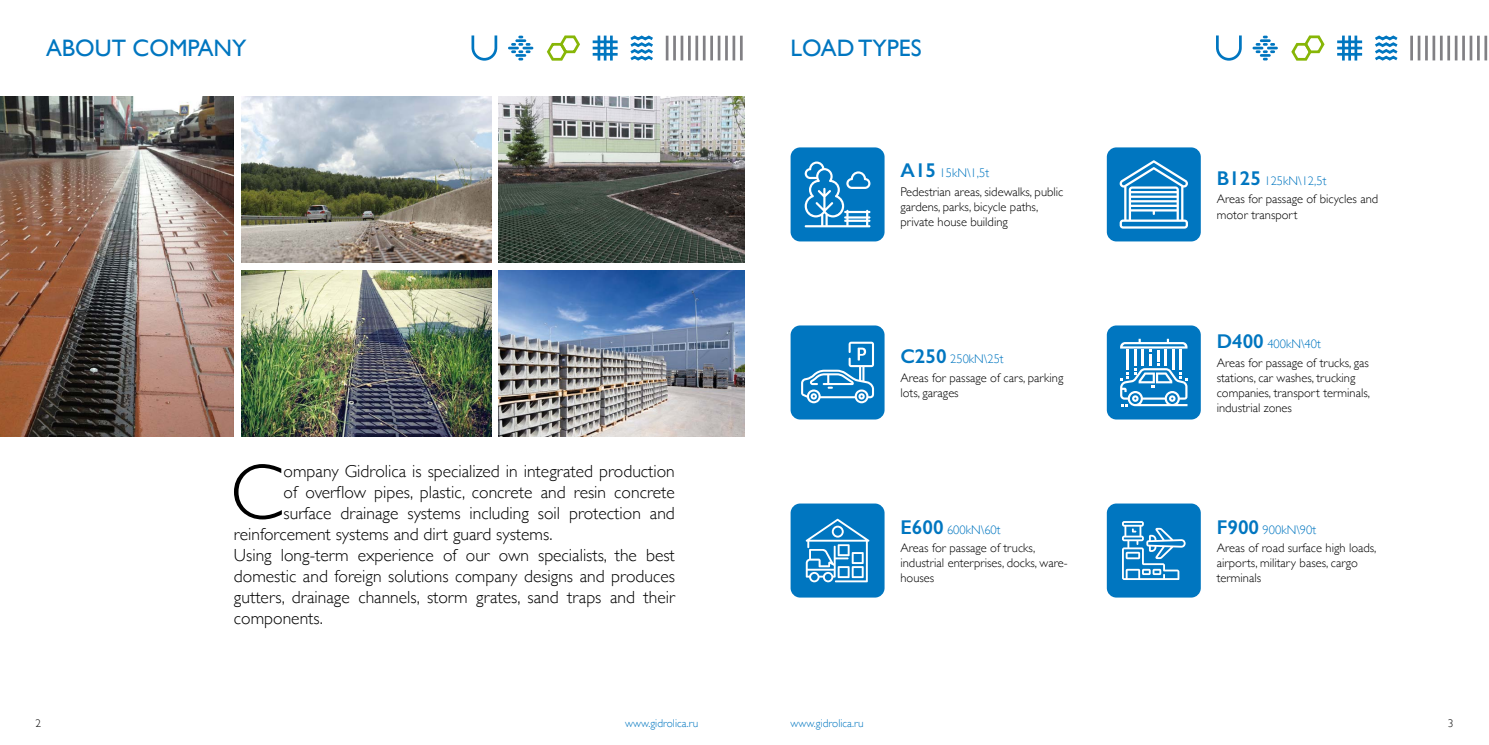
<style>
.page{position:relative;width:1489px;height:745px;background:#fff}
.page>*{position:absolute;margin:0;border:0;box-sizing:border-box;transform-origin:0 0}
.t1{font:300 79.12px "Gill Sans";color:#000}
.t2{font:23.75px "Gill Sans";color:#0076c0}
.t3{font:300 17.5px "Gill Sans";color:#000}
.t4{font:300 12.5px/18.5px "Gill Sans";color:#000}
.t5{font:300 11.25px "Gill Sans";color:#0076c0}
.t6{font:300 11.25px "Gill Sans";color:#000}
.s1{font-weight:600;font-size:20px;color:#0076c0}
.s2{color:#0076c0}
</style>
<div class="page">
<svg style="left:1375px;top:35px;width:23px;height:26px"></svg>
<svg style="left:1291px;top:35px;width:34px;height:26px"></svg>
<hr style="left:1410px;top:36px;width:2px;height:24px;background:#818084">
<hr style="left:1417px;top:36px;width:3px;height:24px;background:#818084">
<hr style="left:1424px;top:36px;width:3px;height:24px;background:#818084">
<hr style="left:1432px;top:36px;width:2px;height:24px;background:#818084">
<hr style="left:1439px;top:36px;width:3px;height:24px;background:#818084">
<hr style="left:1447px;top:36px;width:2px;height:24px;background:#818084">
<hr style="left:1454px;top:36px;width:3px;height:24px;background:#818084">
<hr style="left:1461px;top:36px;width:3px;height:24px;background:#818084">
<hr style="left:1469px;top:36px;width:3px;height:24px;background:#818084">
<hr style="left:1476px;top:36px;width:3px;height:24px;background:#818084">
<hr style="left:1484px;top:36px;width:2px;height:24px;background:#818084">
<hr style="left:1341px;top:36px;width:3px;height:24px;background:#0076c0">
<hr style="left:1348px;top:36px;width:2px;height:24px;background:#0076c0">
<hr style="left:1354px;top:36px;width:3px;height:24px;background:#0076c0">
<hr style="left:1336px;top:40px;width:25px;height:3px;background:#0076c0">
<hr style="left:1336px;top:47px;width:25px;height:2px;background:#0076c0">
<hr style="left:1336px;top:53px;width:25px;height:3px;background:#0076c0">
<svg style="left:1216px;top:35px;width:26px;height:26px"></svg>
<svg style="left:1252px;top:36px;width:25px;height:24px"></svg>
<svg style="left:630px;top:35px;width:23px;height:26px"></svg>
<svg style="left:546px;top:35px;width:34px;height:26px"></svg>
<hr style="left:665px;top:36px;width:3px;height:24px;background:#818084">
<hr style="left:673px;top:36px;width:3px;height:24px;background:#818084">
<hr style="left:680px;top:36px;width:3px;height:24px;background:#818084">
<hr style="left:688px;top:36px;width:2px;height:24px;background:#818084">
<hr style="left:695px;top:36px;width:3px;height:24px;background:#818084">
<hr style="left:702px;top:36px;width:3px;height:24px;background:#818084">
<hr style="left:710px;top:36px;width:3px;height:24px;background:#818084">
<hr style="left:717px;top:36px;width:3px;height:24px;background:#818084">
<hr style="left:725px;top:36px;width:2px;height:24px;background:#818084">
<hr style="left:732px;top:36px;width:3px;height:24px;background:#818084">
<hr style="left:740px;top:36px;width:2px;height:24px;background:#818084">
<hr style="left:597px;top:36px;width:3px;height:24px;background:#0076c0">
<hr style="left:603px;top:36px;width:3px;height:24px;background:#0076c0">
<hr style="left:610px;top:36px;width:2px;height:24px;background:#0076c0">
<hr style="left:592px;top:40px;width:25px;height:3px;background:#0076c0">
<hr style="left:592px;top:47px;width:25px;height:2px;background:#0076c0">
<hr style="left:592px;top:53px;width:25px;height:3px;background:#0076c0">
<svg style="left:471px;top:35px;width:27px;height:26px"></svg>
<svg style="left:508px;top:36px;width:25px;height:24px"></svg>
<div style="left:790px;top:147px;width:94px;height:94px;background:#0076c0;border-radius:10px"></div>
<svg style="left:804px;top:161px;width:66px;height:66px"></svg>
<div style="left:790px;top:325px;width:94px;height:94px;background:#0076c0;border-radius:10px"></div>
<svg style="left:801px;top:341px;width:73px;height:62px"></svg>
<div style="left:790px;top:503px;width:94px;height:94px;background:#0076c0;border-radius:10px"></div>
<svg style="left:805px;top:518px;width:64px;height:64px"></svg>
<div style="left:1106px;top:147px;width:94px;height:94px;background:#0076c0;border-radius:10px"></div>
<svg style="left:1119px;top:160px;width:68px;height:68px"></svg>
<div style="left:1106px;top:325px;width:94px;height:94px;background:#0076c0;border-radius:10px"></div>
<svg style="left:1120px;top:338px;width:67px;height:68px"></svg>
<div style="left:1106px;top:503px;width:94px;height:94px;background:#0076c0;border-radius:10px"></div>
<svg style="left:1122px;top:521px;width:63px;height:58px"></svg>
<img style="left:0;top:96px;width:234px;height:340px">
<img style="left:241px;top:96px;width:250px;height:166px">
<img style="left:499px;top:96px;width:245px;height:166px">
<img style="left:241px;top:270px;width:250px;height:166px">
<img style="left:499px;top:270px;width:245px;height:166px">
<h2 class="t2" style="left:46px;top:34px;width:202px">ABOUT COMPANY</h2>
<h2 class="t2" style="left:790px;top:34px;width:133px">LOAD TYPES</h2>
<p class="t4" style="left:900px;top:163px;width:164px"><span class="s1">A15</span> <span class="s2">15kN\1,5t<br></span>Pedestrian areas, sidewalks, public</p>
<p class="t4" style="left:900px;top:199px;width:139px;line-height:15px">gardens, parks, bicycle paths, private house building</p>
<h1 class="t1" style="left:230px;top:430px;width:55px">C</h1>
<h3 class="t3" style="left:284px;top:457px;width:393px">ompany Gidrolica is specialized in integrated production</h3>
<h3 class="t3" style="left:284px;top:478px;width:393px">of overflow pipes, plastic, concrete and resin concrete</h3>
<h3 class="t3" style="left:284px;top:499px;width:393px">surface drainage systems including soil protection and</h3>
<h3 class="t3" style="left:234px;top:520px;width:320px">reinforcement systems and dirt guard systems.</h3>
<h3 class="t3" style="left:234px;top:541px;width:442px">Using long-term experience of our own specialists, the best</h3>
<h3 class="t3" style="left:234px;top:562px;width:442px">domestic and foreign solutions company designs and produces</h3>
<h3 class="t3" style="left:234px;top:583px;width:442px">gutters, drainage channels, storm grates, sand traps and their</h3>
<h3 class="t3" style="left:234px;top:604px;width:90px">components.</h3>
<p class="t4" style="left:900px;top:349px;width:164px"><span class="s1">С250</span> <span class="s2">250kN\25t<br></span>Areas for passage of cars, parking</p>
<p class="t4" style="left:900px;top:382px;width:60px">lots, garages</p>
<p class="t4" style="left:900px;top:519px;width:136px"><span class="s1">Е600</span> <span class="s2">600kN\60t<br></span>Areas for passage of trucks,</p>
<p class="t4" style="left:900px;top:554px;width:169px;line-height:15px">industrial enterprises, docks, ware&shy;houses</p>
<p class="t4" style="left:1216px;top:171px;width:163px"><span class="s1">В125</span> <span class="s2">125kN\12,5t<br></span>Areas for passage of bicycles and</p>
<p class="t4" style="left:1216px;top:204px;width:82px">motor transport</p>
<p class="t4" style="left:1216px;top:334px;width:154px"><span class="s1">D400</span> <span class="s2">400kN\40t<br></span>Areas for passage of trucks, gas</p>
<p class="t4" style="left:1216px;top:369px;width:155px;line-height:15px">stations, car washes, trucking companies, transport terminals, industrial zones</p>
<p class="t4" style="left:1216px;top:519px;width:161px"><span class="s1">F900</span> <span class="s2">900kN\90t<br></span>Areas of road surface high loads,</p>
<p class="t4" style="left:1216px;top:554px;width:143px;line-height:15px">airports, military bases, cargo terminals</p>
<p class="t6" style="left:35px;top:714px;width:7px">2</p>
<p class="t5" style="left:625px;top:714px;width:75px">www.gidrolica.ru</p>
<p class="t5" style="left:790px;top:714px;width:75px">www.gidrolica.ru</p>
<p class="t6" style="left:1447px;top:714px;width:7px">3</p>
</div>
